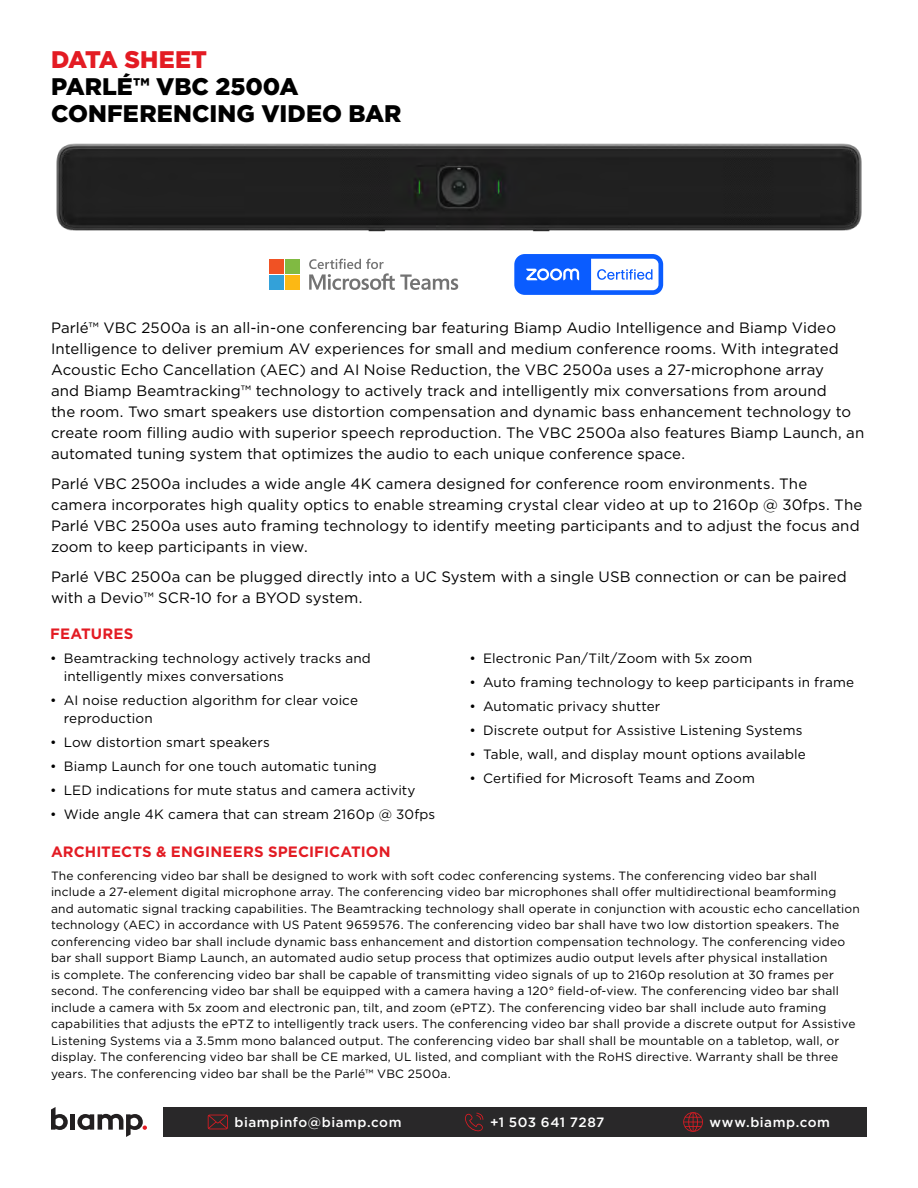
<style>
.page{position:relative;width:918px;height:1188px;background:#fff}
.page>*{position:absolute;margin:0;border:0;box-sizing:border-box;transform-origin:0 0}
.t1{font:900 24px/27px "Gotham";color:#000}
.t2{font:900 24px "Gotham";color:#e31b23}
.t3{font:15px/21px "Gotham";letter-spacing:.005em;color:#000}
.t4{font:700 15px "Gotham";letter-spacing:.005em;color:#e31b23}
.t5{font:13.5px/18px "Gotham";letter-spacing:.01em;color:#000}
.t6{font:500 13.5px "Gotham";letter-spacing:.035em;color:#fff}
.t7{font:12px/16.5px "Gotham";letter-spacing:.015em;color:#000}
</style>
<div class="page">
<svg style="left:51px;top:1107px;width:17px;height:23px"></svg>
<div style="left:70px;top:1114px;width:5px;height:16px;background:#221f20"></div>
<svg style="left:77px;top:1114px;width:70px;height:23px"></svg>
<div style="left:164px;top:1107px;width:703px;height:30px;background:#292829"></div>
<svg style="left:208px;top:1115px;width:20px;height:14px"></svg>
<svg style="left:465px;top:1113px;width:18px;height:18px"></svg>
<svg style="left:683px;top:1112px;width:20px;height:20px"></svg>
<img style="left:56px;top:143px;width:806px;height:89px">
<div style="left:269px;top:259px;width:15px;height:15px;background:#f05224"></div>
<div style="left:285px;top:259px;width:15px;height:15px;background:#80ba42"></div>
<div style="left:269px;top:275px;width:15px;height:15px;background:#33a1d9"></div>
<div style="left:285px;top:275px;width:15px;height:15px;background:#fcb814"></div>
<svg style="left:309px;top:259px;width:149px;height:31px"></svg>
<svg style="left:514px;top:254px;width:149px;height:41px"></svg>
<h1 class="t2" style="left:51px;top:43px;width:158px">DATA SHEET</h1>
<h1 class="t1" style="left:51px;top:73px;width:352px">PARLÉ™ VBC 2500A<br>CONFERENCING VIDEO BAR</h1>
<p class="t3" style="left:51px;top:316px;width:815px">Parlé™ VBC 2500a is an all-in-one conferencing bar featuring Biamp Audio Intelligence and Biamp Video Intelligence to deliver premium AV experiences for small and medium conference rooms. With integrated Acoustic Echo Cancellation (AEC) and AI Noise Reduction, the VBC 2500a uses a 27-microphone array<br>and Biamp Beamtracking™ technology to actively track and intelligently mix conversations from around<br>the room. Two smart speakers use distortion compensation and dynamic bass enhancement technology to create room filling audio with superior speech reproduction. The VBC 2500a also features Biamp Launch, an automated tuning system that optimizes the audio to each unique conference space.</p>
<p class="t3" style="left:51px;top:472px;width:813px">Parlé VBC 2500a includes a wide angle 4K camera designed for conference room environments. The camera incorporates high quality optics to enable streaming crystal clear video at up to 2160p @ 30fps. The Parlé VBC 2500a uses auto framing technology to identify meeting participants and to adjust the focus and zoom to keep participants in view.</p>
<p class="t3" style="left:51px;top:565px;width:797px">Parlé VBC 2500a can be plugged directly into a UC System with a single USB connection or can be paired with a Devio™ SCR-10 for a BYOD system.</p>
<p class="t4" style="left:50px;top:624px;width:85px">FEATURES</p>
<p class="t5" style="left:64px;top:649px;width:309px;text-indent:-14px">• Beamtracking technology actively tracks and intelligently mixes conversations</p>
<p class="t5" style="left:64px;top:691px;width:296px;text-indent:-14px">• AI noise reduction algorithm for clear voice reproduction</p>
<p class="t5" style="left:50px;top:733px;width:221px">• Low distortion smart speakers</p>
<p class="t5" style="left:50px;top:757px;width:328px">• Biamp Launch for one touch automatic tuning</p>
<p class="t5" style="left:50px;top:781px;width:367px">• LED indications for mute status and camera activity</p>
<p class="t5" style="left:50px;top:805px;width:387px">• Wide angle 4K camera that can stream 2160p @ 30fps</p>
<p class="t5" style="left:470px;top:649px;width:284px">• Electronic Pan/Tilt/Zoom with 5x zoom</p>
<p class="t5" style="left:470px;top:673px;width:386px">• Auto framing technology to keep participants in frame</p>
<p class="t5" style="left:470px;top:697px;width:192px">• Automatic privacy shutter</p>
<p class="t5" style="left:470px;top:721px;width:334px">• Discrete output for Assistive Listening Systems</p>
<p class="t5" style="left:470px;top:745px;width:338px">• Table, wall, and display mount options available</p>
<p class="t5" style="left:470px;top:769px;width:287px">• Certified for Microsoft Teams and Zoom</p>
<p class="t4" style="left:51px;top:842px;width:341px">ARCHITECTS &amp; ENGINEERS SPECIFICATION</p>
<p class="t7" style="left:51px;top:867px;width:810px">The conferencing video bar shall be designed to work with soft codec conferencing systems. The conferencing video bar shall include a 27-element digital microphone array. The conferencing video bar microphones shall offer multidirectional beamforming and automatic signal tracking capabilities. The Beamtracking technology shall operate in conjunction with acoustic echo cancellation technology (AEC) in accordance with US Patent 9659576. The conferencing video bar shall have two low distortion speakers. The conferencing video bar shall include dynamic bass enhancement and distortion compensation technology. The conferencing video bar shall support Biamp Launch, an automated audio setup process that optimizes audio output levels after physical installation<br>is complete. The conferencing video bar shall be capable of transmitting video signals of up to 2160p resolution at 30 frames per second. The conferencing video bar shall be equipped with a camera having a 120° field-of-view. The conferencing video bar shall include a camera with 5x zoom and electronic pan, tilt, and zoom (ePTZ). The conferencing video bar shall include auto framing capabilities that adjusts the ePTZ to intelligently track users. The conferencing video bar shall provide a discrete output for Assistive Listening Systems via a 3.5mm mono balanced output. The conferencing video bar shall shall be mountable on a tabletop, wall, or display. The conferencing video bar shall be CE marked, UL listed, and compliant with the RoHS directive. Warranty shall be three years. The conferencing video bar shall be the Parlé™ VBC 2500a.</p>
<p class="t6" style="left:234px;top:1114px;width:169px">biampinfo@biamp.com</p>
<p class="t6" style="left:490px;top:1114px;width:116px">+1 503 641 7287</p>
<p class="t6" style="left:710px;top:1114px;width:122px">www.biamp.com</p>
</div>
